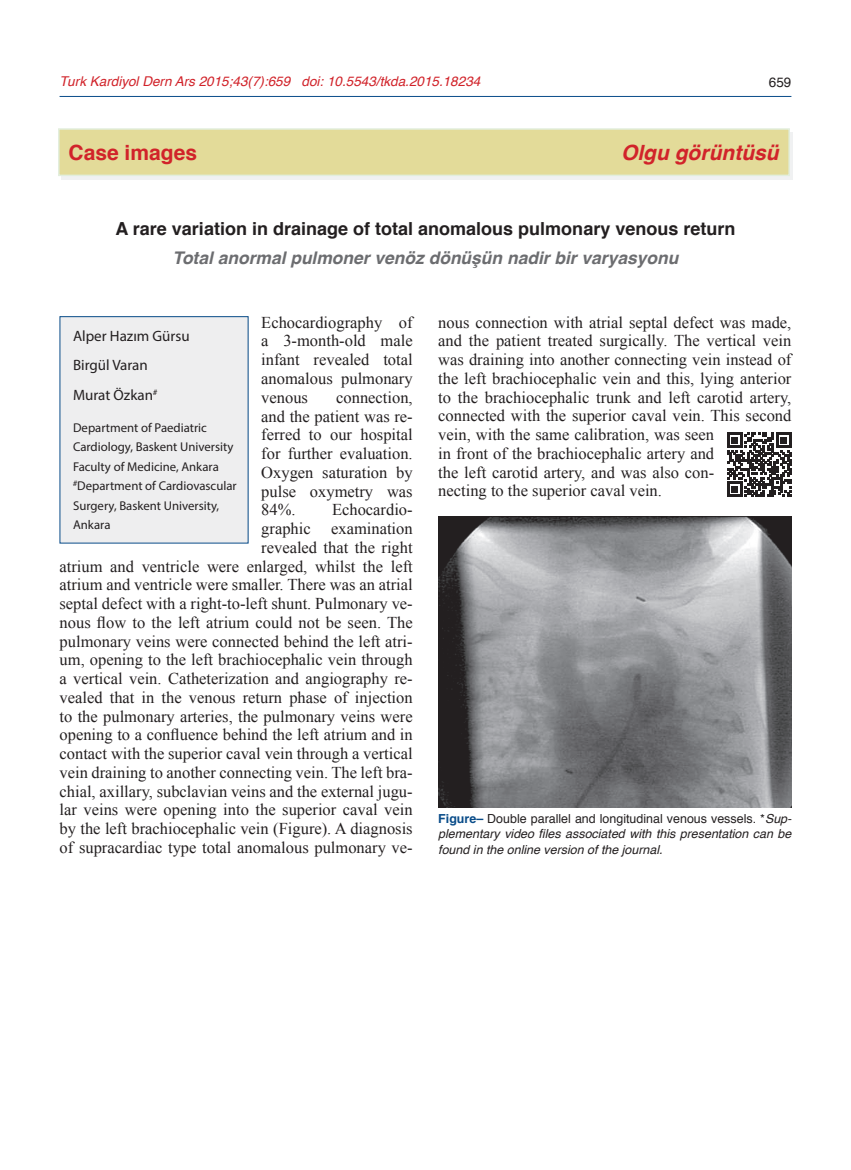
<style>
.page{position:relative;width:851px;height:1170px;background:#fff}
.page>*{position:absolute;margin:0;border:0;box-sizing:border-box;transform-origin:0 0}
.t1{font:italic 700 21px "Helvetica";color:#d1232a}
.t2{font:700 21px "Helvetica";color:#d1232a}
.t3{font:700 18px "Helvetica";color:#231f20}
.t4{font:italic 700 17.4px "Helvetica";color:#6c6d70}
.t5{font:16.5px/18.8px "Times New Roman";color:#231f20;text-align:justify}
.t6{font:15px/29.2px "Myriad Pro";color:#231f20}
.t7{font:italic 13.5px "Helvetica";color:#d1232a}
.t8{font:13.5px "Helvetica";color:#231f20}
.t9{font:12.75px/19.5px "Myriad Pro";color:#231f20}
.t10{font:italic 12.45px/15.6px "Helvetica";color:#231f20;text-align:justify}
.s1{font-weight:700;font-style:normal;color:#094c89}
.s2{font-style:normal}
</style>
<div class="page">
<div style="left:60px;top:316px;width:188px;height:227px;background:#eeeeef"></div>
<hr style="left:60px;top:96px;width:731px;height:1px;background:#094c89">
<svg style="left:727px;top:432px;width:64px;height:65px"></svg>
<img style="left:438px;top:517px;width:353px;height:290px">
<div style="left:61px;top:132px;width:731px;height:48px;background:#f0f1f2"></div>
<div style="left:58px;top:128px;width:731px;height:48px;background:#e3db99;border:2px solid #e2eedc"></div>
<p class="t7" style="left:60px;top:71px;width:422px">Turk Kardiyol Dern Ars 2015;43(7):659 doi: 10.5543/tkda.2015.18234</p>
<p class="t8" style="left:768px;top:72px;width:24px">659</p>
<p class="t2" style="left:69px;top:135px;width:130px">Case images</p>
<p class="t1" style="left:621px;top:135px;width:159px">Olgu görüntüsü</p>
<p class="t3" style="left:115px;top:214px;width:621px">A rare variation in drainage of total anomalous pulmonary venous return</p>
<p class="t4" style="left:173px;top:244px;width:507px">Total anormal pulmoner venöz dönüşün nadir bir varyasyonu</p>
<p class="t5" style="left:261px;top:312px;width:153px">Echocardiography of a 3-month-old male infant revealed total anomalous pulmonary venous</p>
<p class="t6" style="left:73px;top:321px;width:118px">Alper Hazım Gürsu<br>Birgül Varan<br>Murat Özkan<sup>#</sup></p>
<p class="t9" style="left:73px;top:417px;width:165px">Department of Paediatric<br>Cardiology, Baskent University<br>Faculty of Medicine, Ankara <sup>#</sup>Department of Cardiovascular<br>Surgery, Baskent University,<br>Ankara</p>
<p class="t5" style="left:261px;top:387px;width:153px;text-indent:75px">connection, and the patient was re&shy;ferred to our hospital for further evaluation.<br>Oxygen saturation by pulse oxymetry was 84%.</p>
<p class="t5" style="left:60px;top:500px;width:354px;text-align:right">Echocardio-<br>graphic examination<br>revealed that the right<br>atrium and ventricle were enlarged, whilst the left atrium and ventricle were smaller. There was an atrial septal defect with a right-to-left shunt. Pulmonary ve&shy;nous flow to the left atrium could not be seen. The pulmonary veins were connected behind the left atri&shy;um, opening to the left brachiocephalic vein through a vertical vein. Catheterization and angiography re&shy;vealed that in the venous return phase of injection to the pulmonary arteries, the pulmonary veins were opening to a confluence behind the left atrium and in contact with the superior caval vein through a vertical vein draining to another connecting vein. The left bra&shy;chial, axillary, subclavian veins and the external jugu&shy;lar veins were opening into the superior caval vein by the left brachiocephalic vein (Figure). A diagnosis of supracardiac type total anomalous pulmonary ve-</p>
<p class="t5" style="left:438px;top:312px;width:354px;text-align:left">nous connection with atrial septal defect was made, and the patient treated surgically. The vertical vein was draining into another connecting vein instead of the left brachiocephalic vein and this, lying anterior to the brachiocephalic trunk and left carotid artery, connected with the superior caval vein. This second vein, with the same calibration, was seen<br>in front of the brachiocephalic artery and<br>the left carotid artery, and was also con-<br>necting to the superior caval vein.</p>
<p class="t10" style="left:438px;top:810px;width:355px"><span class="s1">Figure–</span> <span class="s2">Double parallel and longitudinal venous vessels. *</span>Sup&shy;plementary video files associated with this presentation can be found in the online version of the journal.</p>
</div>
